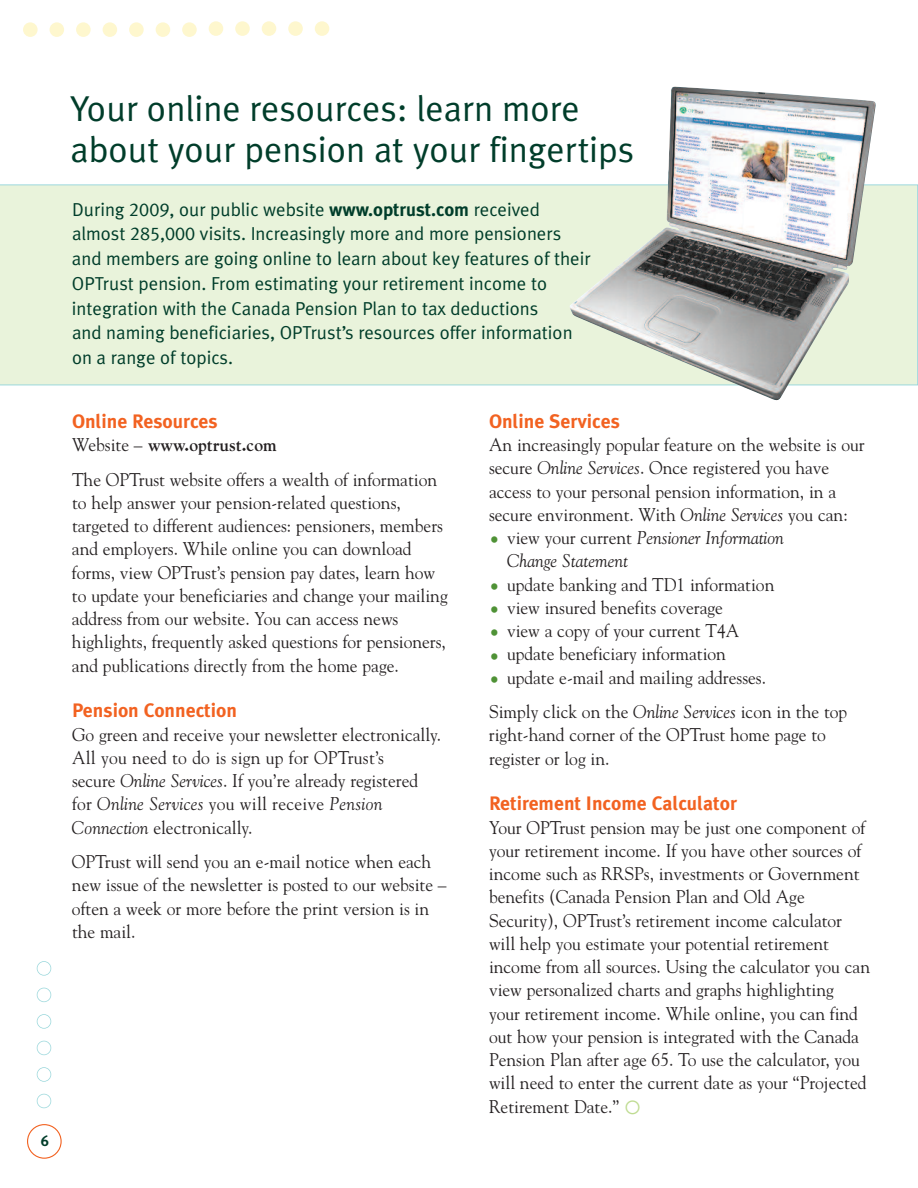
<style>
.page{position:relative;width:918px;height:1188px;background:#fff}
.page>*{position:absolute;margin:0;border:0;box-sizing:border-box;transform-origin:0 0}
.t1{font:36px/40.5px "Meta Plus Normal";color:#003d2a}
.t2{font:700 19.5px "Meta Plus";color:#f26221}
.t3{font:18.75px/24.8px "Meta Plus Normal";color:#003d2a}
.t4{font:18.3px/23.2px "Goudy";color:#231f20;scale:.95 1}
.t5{font:italic 18.3px/23.2px "Goudy";color:#231f20;scale:.95 1}
.t6{font:15px "Meta Plus Bold Caps";color:#003d2a}
.s1{font-family:"Meta Plus Normal Caps"}
.s2{font-family:"Meta Plus";font-weight:700}
.s3{font-weight:700}
.s4{font-style:italic}
.s5{font-style:normal;color:#4f9236}
.s6{font-style:normal}
.s7{color:#4f9236}
</style>
<div class="page">
<div style="left:0;top:184px;width:918px;height:201px;background:#e9f3db"></div>
<svg style="left:27px;top:1124px;width:35px;height:35px"></svg>
<div style="left:37px;top:1094px;width:14px;height:14px;border:2px solid #9cd8dc;border-radius:50%"></div>
<div style="left:37px;top:961px;width:14px;height:15px;border:2px solid #9cd8dc;border-radius:50%"></div>
<div style="left:37px;top:988px;width:14px;height:14px;border:2px solid #9cd8dc;border-radius:50%"></div>
<div style="left:37px;top:1014px;width:14px;height:15px;border:2px solid #9cd8dc;border-radius:50%"></div>
<div style="left:37px;top:1041px;width:14px;height:14px;border:2px solid #9cd8dc;border-radius:50%"></div>
<div style="left:37px;top:1067px;width:14px;height:15px;border:2px solid #9cd8dc;border-radius:50%"></div>
<div style="left:23px;top:22px;width:15px;height:15px;background:#fef7ce;border-radius:50%"></div>
<div style="left:50px;top:22px;width:14px;height:15px;background:#fef7ce;border-radius:50%"></div>
<div style="left:76px;top:22px;width:15px;height:15px;background:#fef7ce;border-radius:50%"></div>
<div style="left:103px;top:22px;width:14px;height:15px;background:#fef7ce;border-radius:50%"></div>
<div style="left:129px;top:22px;width:15px;height:15px;background:#fef7ce;border-radius:50%"></div>
<div style="left:156px;top:22px;width:14px;height:15px;background:#fef7ce;border-radius:50%"></div>
<div style="left:182px;top:22px;width:15px;height:15px;background:#fef7ce;border-radius:50%"></div>
<div style="left:209px;top:21px;width:14px;height:15px;background:#fef7ce;border-radius:50%"></div>
<div style="left:235px;top:21px;width:15px;height:15px;background:#fef7ce;border-radius:50%"></div>
<div style="left:262px;top:21px;width:14px;height:15px;background:#fef7ce;border-radius:50%"></div>
<div style="left:288px;top:21px;width:15px;height:15px;background:#fef7ce;border-radius:50%"></div>
<div style="left:315px;top:21px;width:14px;height:15px;background:#fef7ce;border-radius:50%"></div>
<img style="left:570px;top:86px;width:306px;height:314px">
<p class="t6" style="left:41px;top:1132px;width:10px">6</p>
<h1 class="t1" style="left:70px;top:88px;width:565px">Your online resources: learn more about your pension at your fingertips</h1>
<p class="t3" style="left:72px;top:197px;width:520px">During <span class="s1">2009</span>, our public website <span class="s2">www.optrust.com</span> received almost <span class="s1">285,000</span> visits. Increasingly more and more pensioners and members are going online to learn about key features of their OPTrust pension. From estimating your retirement income to integration with the Canada Pension Plan to tax deductions<br>and naming beneficiaries, OPTrust’s resources offer information on a range of topics.</p>
<p class="t2" style="left:72px;top:410px;width:147px">Online Resources</p>
<p class="t4" style="left:72px;top:428px;width:386px;line-height:34.5px">Website – <span class="s3">www.optrust.com<br></span>The OPTrust website offers a wealth of information</p>
<p class="t4" style="left:72px;top:491px;width:397px">to help answer your pension-related questions, targeted to different audiences: pensioners, members and employers. While online you can download forms, view OPTrust’s pension pay dates, learn how to update your beneficiaries and change your mailing address from our website. You can access news highlights, frequently asked questions for pensioners, and publications directly from the home page.</p>
<p class="t2" style="left:72px;top:699px;width:167px">Pension Connection</p>
<p class="t4" style="left:72px;top:723px;width:390px">Go green and receive your newsletter electronically.<br>All you need to do is sign up for OPTrust’s<br>secure <span class="s4">Online Services</span>. If you’re already registered for <span class="s4">Online Services</span> you will receive <span class="s4">Pension Connection</span> electronically.</p>
<p class="t4" style="left:72px;top:850px;width:396px">OPTrust will send you an e-mail notice when each new issue of the newsletter is posted to our website – often a week or more before the print version is in the mail.</p>
<p class="t2" style="left:489px;top:410px;width:132px">Online Services</p>
<p class="t4" style="left:489px;top:433px;width:397px">An increasingly popular feature on the website is our secure <span class="s4">Online Services</span>. Once registered you have access to your personal pension information, in a secure environment. With <span class="s4">Online Services</span> you can:</p>
<p class="t5" style="left:507px;top:526px;width:293px;text-indent:-18px"><span class="s5">•</span> <span class="s6">view your current</span> Pensioner Information<br>Change Statement</p>
<p class="t4" style="left:489px;top:573px;width:302px"><span class="s7">•</span> update banking and TD1 information</p>
<p class="t4" style="left:489px;top:596px;width:248px"><span class="s7">•</span> view insured benefits coverage</p>
<p class="t4" style="left:489px;top:619px;width:265px"><span class="s7">•</span> view a copy of your current T4A</p>
<p class="t4" style="left:489px;top:643px;width:251px"><span class="s7">•</span> update beneficiary information</p>
<p class="t4" style="left:489px;top:660px;width:379px;line-height:34.5px"><span class="s7">•</span> update e-mail and mailing addresses.<br>Simply click on the <span class="s4">Online Services</span> icon in the top</p>
<p class="t4" style="left:489px;top:724px;width:356px">right-hand corner of the OPTrust home page to register or log in.</p>
<p class="t2" style="left:489px;top:792px;width:249px">Retirement Income Calculator</p>
<p class="t4" style="left:489px;top:816px;width:403px">Your OPTrust pension may be just one component of your retirement income. If you have other sources of income such as RRSPs, investments or Government benefits (Canada Pension Plan and Old Age Security), OPTrust’s retirement income calculator will help you estimate your potential retirement income from all sources. Using the calculator you can view personalized charts and graphs highlighting<br>your retirement income. While online, you can find out how your pension is integrated with the Canada Pension Plan after age 65. To use the calculator, you will need to enter the current date as your “Projected Retirement Date.”</p>
</div>
